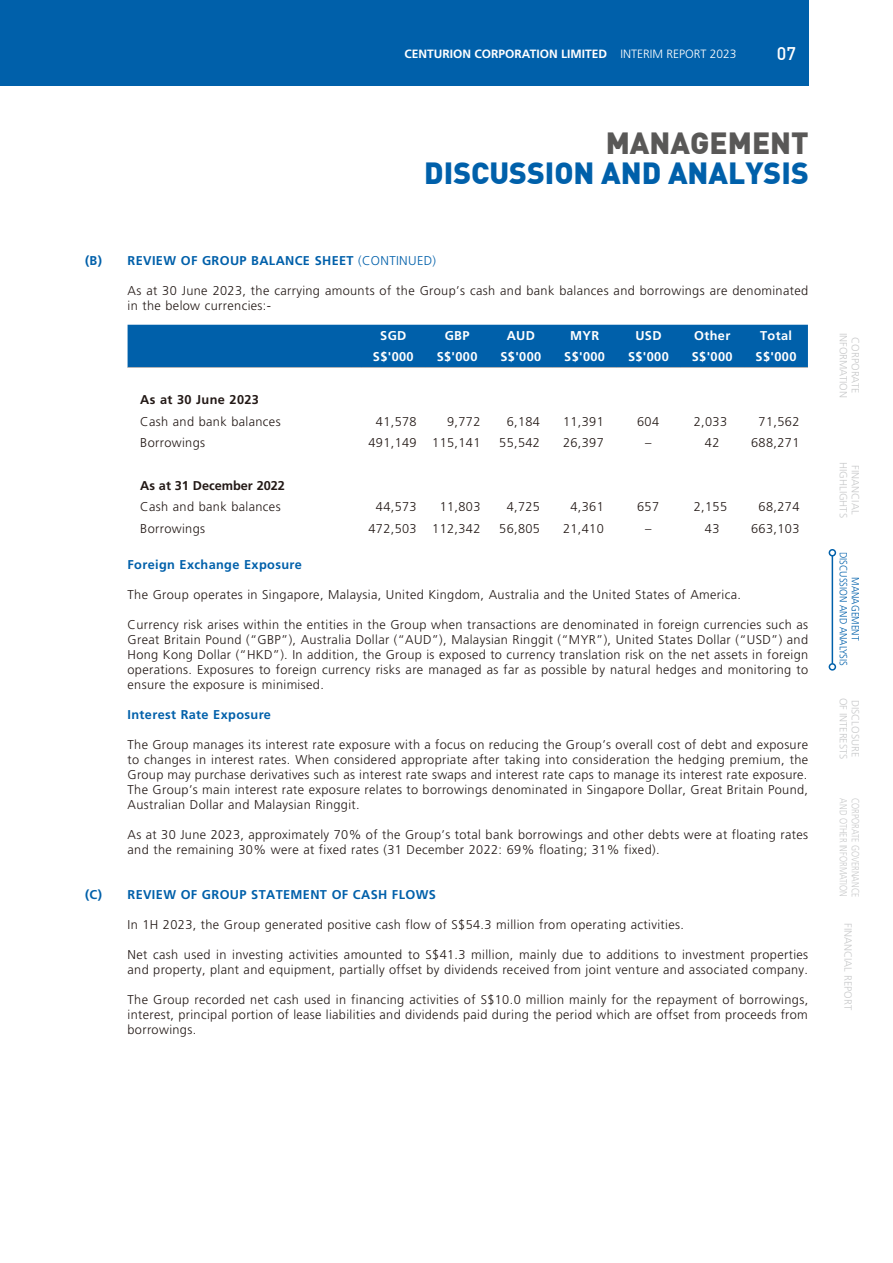
<style>
.page{position:relative;width:893px;height:1263px;background:#fff}
.page>*{position:absolute;margin:0;border:0;box-sizing:border-box;transform-origin:0 0}
.t1{font:30px "DIN Black";color:#0060aa}
.t2{font:30px "DIN Black";color:#595857}
.t3{font:18px "DIN Medium";color:#fff}
.t4{font:300 12.75px/15px "Frutiger LT Std";letter-spacing:.03em;color:#231916}
.t5{font:700 12.75px "Frutiger LT Std";letter-spacing:.03em;color:#0060aa}
.t6{font:700 12.75px "Frutiger LT Std";letter-spacing:.03em;color:#fff}
.t7{font:700 12.75px "Frutiger LT Std";color:#231916}
.t8{font:700 12.75px "Frutiger LT Std";letter-spacing:.03em;color:#231916}
.t9{font:700 12px "Frutiger LT Std";color:#fff}
.t10{font:300 10.5px/12px "Frutiger LT Std";color:#c9cacb;text-align:center}
.t11{font:300 10.5px "Frutiger LT Std";color:#c9cacb;scale:.8 1}
.t12{font:300 10.5px/12px "Frutiger LT Std";color:#0060aa;text-align:center;scale:.9 1}
.s1{font-weight:300}
</style>
<div class="page">
<div style="left:128px;top:325px;width:680px;height:42px;background:#0060aa"></div>
<hr style="left:128px;top:367px;width:233px;height:1px;background:#b5b5b6">
<hr style="left:361px;top:367px;width:64px;height:1px;background:#b5b5b6">
<hr style="left:425px;top:367px;width:64px;height:1px;background:#b5b5b6">
<hr style="left:489px;top:367px;width:64px;height:1px;background:#b5b5b6">
<hr style="left:553px;top:367px;width:64px;height:1px;background:#b5b5b6">
<hr style="left:617px;top:367px;width:63px;height:1px;background:#b5b5b6">
<hr style="left:680px;top:367px;width:64px;height:1px;background:#b5b5b6">
<hr style="left:744px;top:367px;width:64px;height:1px;background:#b5b5b6">
<hr style="left:832px;top:556px;width:1px;height:108px;background:#0060aa">
<div style="left:829px;top:549px;width:7px;height:7px;border:2px solid #0060aa;border-radius:50%"></div>
<div style="left:829px;top:663px;width:7px;height:8px;border:2px solid #0060aa;border-radius:50%"></div>
<div style="left:0;top:0;width:809px;height:85px;background:#0060aa"></div>
<p class="t9" style="left:405px;top:46px;width:333px">CENTURION CORPORATION LIMITED <span class="s1">INTERIM REPORT 2023</span></p>
<h2 class="t3" style="left:777px;top:42px;width:21px">07</h2>
<h1 class="t2" style="left:606px;top:123px;width:205px">MANAGEMENT</h1>
<h1 class="t1" style="left:424px;top:153px;width:386px">DISCUSSION AND ANALYSIS</h1>
<p class="t5" style="left:85px;top:253px;width:353px">(B) REVIEW OF GROUP BALANCE SHEET <span class="s1">(CONTINUED)</span></p>
<p class="t4" style="left:128px;top:283px;width:682px">As at 30 June 2023, the carrying amounts of the Group’s cash and bank balances and borrowings are denominated in the below currencies:-</p>
<p class="t6" style="left:380px;top:328px;width:28px">SGD</p>
<p class="t6" style="left:445px;top:328px;width:26px">GBP</p>
<p class="t6" style="left:507px;top:328px;width:30px">AUD</p>
<p class="t6" style="left:570px;top:328px;width:31px">MYR</p>
<p class="t6" style="left:635px;top:328px;width:28px">USD</p>
<p class="t6" style="left:694px;top:328px;width:38px">Other</p>
<p class="t6" style="left:760px;top:328px;width:33px">Total</p>
<p class="t6" style="left:373px;top:349px;width:42px">S$'000</p>
<p class="t6" style="left:437px;top:349px;width:42px">S$'000</p>
<p class="t6" style="left:500px;top:349px;width:42px">S$'000</p>
<p class="t6" style="left:564px;top:349px;width:42px">S$'000</p>
<p class="t6" style="left:628px;top:349px;width:42px">S$'000</p>
<p class="t6" style="left:692px;top:349px;width:42px">S$'000</p>
<p class="t6" style="left:756px;top:349px;width:42px">S$'000</p>
<p class="t8" style="left:140px;top:392px;width:120px">As at 30 June 2023</p>
<p class="t4" style="left:140px;top:414px;width:142px">Cash and bank balances</p>
<p class="t4" style="left:376px;top:414px;width:42px">41,578</p>
<p class="t4" style="left:447px;top:414px;width:35px">9,772</p>
<p class="t4" style="left:507px;top:414px;width:35px">6,184</p>
<p class="t4" style="left:563px;top:414px;width:42px">11,391</p>
<p class="t4" style="left:637px;top:414px;width:23px">604</p>
<p class="t4" style="left:694px;top:414px;width:35px">2,033</p>
<p class="t4" style="left:759px;top:414px;width:42px">71,562</p>
<p class="t4" style="left:140px;top:435px;width:66px">Borrowings</p>
<p class="t4" style="left:368px;top:435px;width:113px">491,149 115,141</p>
<p class="t4" style="left:499px;top:435px;width:42px">55,542</p>
<p class="t4" style="left:563px;top:435px;width:42px">26,397</p>
<p class="t4" style="left:645px;top:435px;width:8px">–</p>
<p class="t4" style="left:705px;top:435px;width:16px">42</p>
<p class="t4" style="left:751px;top:435px;width:50px">688,271</p>
<p class="t7" style="left:140px;top:478px;width:146px">As at 31 December 2022</p>
<p class="t4" style="left:140px;top:499px;width:142px">Cash and bank balances</p>
<p class="t4" style="left:376px;top:499px;width:42px">44,573</p>
<p class="t4" style="left:440px;top:499px;width:42px">11,803</p>
<p class="t4" style="left:507px;top:499px;width:35px">4,725</p>
<p class="t4" style="left:570px;top:499px;width:35px">4,361</p>
<p class="t4" style="left:637px;top:499px;width:23px">657</p>
<p class="t4" style="left:694px;top:499px;width:35px">2,155</p>
<p class="t4" style="left:759px;top:499px;width:42px">68,274</p>
<p class="t4" style="left:140px;top:521px;width:66px">Borrowings</p>
<p class="t4" style="left:368px;top:521px;width:113px">472,503 112,342</p>
<p class="t4" style="left:499px;top:521px;width:42px">56,805</p>
<p class="t4" style="left:563px;top:521px;width:42px">21,410</p>
<p class="t4" style="left:645px;top:521px;width:8px">–</p>
<p class="t4" style="left:705px;top:521px;width:16px">43</p>
<p class="t4" style="left:751px;top:521px;width:50px">663,103</p>
<p class="t5" style="left:128px;top:557px;width:176px">Foreign Exchange Exposure</p>
<p class="t4" style="left:128px;top:587px;width:615px">The Group operates in Singapore, Malaysia, United Kingdom, Australia and the United States of America.</p>
<p class="t4" style="left:128px;top:617px;width:682px;text-align:justify">Currency risk arises within the entities in the Group when transactions are denominated in foreign currencies such as Great Britain Pound (“GBP”), Australia Dollar (“AUD”), Malaysian Ringgit (“MYR”), United States Dollar (“USD”) and Hong Kong Dollar (“HKD”). In addition, the Group is exposed to currency translation risk on the net assets in foreign operations. Exposures to foreign currency risks are managed as far as possible by natural hedges and monitoring to ensure the exposure is minimised.</p>
<p class="t5" style="left:128px;top:707px;width:145px">Interest Rate Exposure</p>
<p class="t4" style="left:128px;top:737px;width:682px;text-align:justify">The Group manages its interest rate exposure with a focus on reducing the Group’s overall cost of debt and exposure to changes in interest rates. When considered appropriate after taking into consideration the hedging premium, the Group may purchase derivatives such as interest rate swaps and interest rate caps to manage its interest rate exposure.<br>The Group’s main interest rate exposure relates to borrowings denominated in Singapore Dollar, Great Britain Pound, Australian Dollar and Malaysian Ringgit.</p>
<p class="t4" style="left:128px;top:827px;width:682px">As at 30 June 2023, approximately 70% of the Group’s total bank borrowings and other debts were at floating rates and the remaining 30% were at fixed rates (31 December 2022: 69% floating; 31% fixed).</p>
<p class="t5" style="left:85px;top:887px;width:352px">(C) REVIEW OF GROUP STATEMENT OF CASH FLOWS</p>
<p class="t4" style="left:128px;top:917px;width:558px">In 1H 2023, the Group generated positive cash flow of S$54.3 million from operating activities.</p>
<p class="t4" style="left:128px;top:947px;width:682px">Net cash used in investing activities amounted to S$41.3 million, mainly due to additions to investment properties and property, plant and equipment, partially offset by dividends received from joint venture and associated company.</p>
<p class="t4" style="left:128px;top:992px;width:682px;text-align:justify">The Group recorded net cash used in financing activities of S$10.0 million mainly for the repayment of borrowings, interest, principal portion of lease liabilities and dividends paid during the period which are offset from proceeds from borrowings.</p>
<p class="t10" style="left:861px;top:333px;width:67px;rotate:90deg">CORPORATE<br>INFORMATION</p>
<p class="t10" style="left:849px;top:462px;width:57px;rotate:90deg">HIGHLIGHTS</p>
<p class="t10" style="left:861px;top:465px;width:51px;rotate:90deg">FINANCIAL</p>
<p class="t12" style="left:861px;top:552px;width:128px;rotate:90deg">MANAGEMENT<br>DISCUSSION AND ANALYSIS</p>
<p class="t10" style="left:849px;top:697px;width:63px;rotate:90deg">OF INTERESTS</p>
<p class="t10" style="left:861px;top:700px;width:59px;rotate:90deg">DISCLOSURE</p>
<p class="t11" style="left:849px;top:798px;width:124px;rotate:90deg">AND OTHER INFORMATION</p>
<p class="t11" style="left:861px;top:798px;width:126px;rotate:90deg">CORPORATE GOVERNANCE</p>
<p class="t10" style="left:854px;top:923px;width:88px;rotate:90deg">FINANCIAL REPORT</p>
</div>
